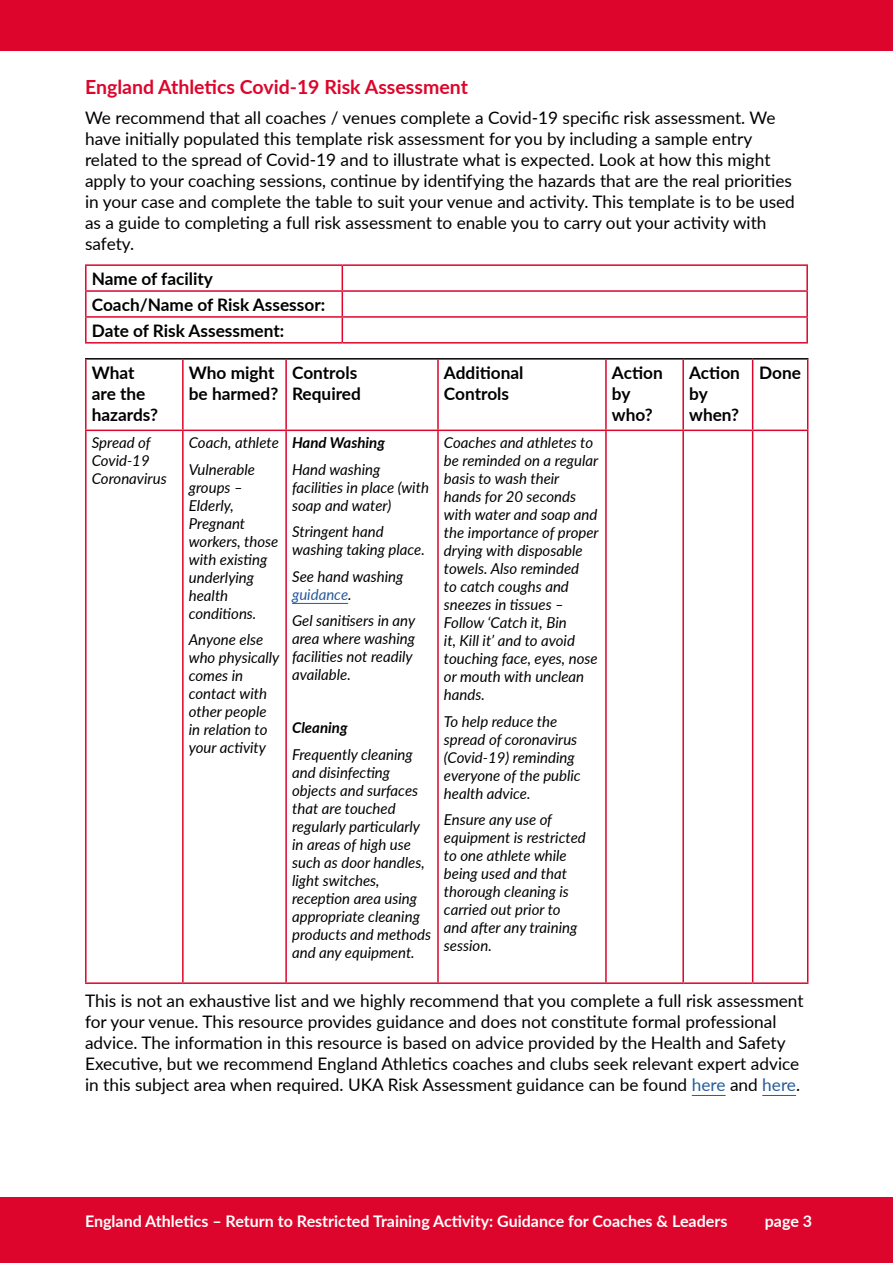
<style>
.page{position:relative;width:893px;height:1263px;background:#fff}
.page>*{position:absolute;margin:0;border:0;box-sizing:border-box;transform-origin:0 0}
.smaller-subhead_copy{font:700 19.5px "Lato";color:#dd052b}
.main-text{font:17.25px/21px "Lato";color:#000}
.main-text-2{font:700 17.25px/21px "Lato";color:#000}
.t1{font:700 16.05px "Lato";color:#fff}
.main-text-3{font:italic 15px/18px "Lato";color:#000}
.main-text-4{font:italic 700 15px "Lato";color:#000}
.s1{color:#275b9b}
</style>
<div class="page">
<div style="left:0;top:1197px;width:893px;height:66px;background:#dd052b"></div>
<div style="left:0;top:0;width:893px;height:51px;background:#dd052b"></div>
<hr style="left:692px;top:1095px;width:34px;height:1px;background:#275b9b">
<hr style="left:762px;top:1095px;width:34px;height:1px;background:#275b9b">
<hr style="left:85px;top:264px;width:257px;height:2px;background:#dd052b">
<hr style="left:85px;top:266px;width:2px;height:24px;background:#dd052b">
<hr style="left:342px;top:264px;width:466px;height:2px;background:#dd052b">
<hr style="left:806px;top:266px;width:2px;height:24px;background:#dd052b">
<hr style="left:85px;top:290px;width:257px;height:2px;background:#dd052b">
<hr style="left:85px;top:292px;width:2px;height:24px;background:#dd052b">
<hr style="left:342px;top:290px;width:466px;height:2px;background:#dd052b">
<hr style="left:806px;top:292px;width:2px;height:24px;background:#dd052b">
<hr style="left:85px;top:316px;width:257px;height:2px;background:#dd052b">
<hr style="left:85px;top:318px;width:2px;height:24px;background:#dd052b">
<hr style="left:342px;top:316px;width:466px;height:2px;background:#dd052b">
<svg style="left:342px;top:266px;width:1px;height:76px"></svg>
<hr style="left:806px;top:318px;width:2px;height:24px;background:#dd052b">
<hr style="left:85px;top:342px;width:257px;height:2px;background:#dd052b">
<hr style="left:342px;top:342px;width:466px;height:2px;background:#dd052b">
<hr style="left:85px;top:358px;width:98px;height:2px;background:#000">
<hr style="left:183px;top:358px;width:103px;height:2px;background:#000">
<hr style="left:286px;top:358px;width:152px;height:2px;background:#000">
<hr style="left:438px;top:358px;width:168px;height:2px;background:#000">
<hr style="left:606px;top:358px;width:77px;height:2px;background:#000">
<hr style="left:683px;top:358px;width:70px;height:2px;background:#000">
<hr style="left:753px;top:358px;width:55px;height:2px;background:#000">
<hr style="left:85px;top:360px;width:2px;height:70px;background:#dd052b">
<hr style="left:182px;top:360px;width:2px;height:70px;background:#dd052b">
<hr style="left:285px;top:360px;width:2px;height:70px;background:#dd052b">
<hr style="left:437px;top:360px;width:2px;height:70px;background:#dd052b">
<hr style="left:605px;top:360px;width:2px;height:70px;background:#dd052b">
<hr style="left:682px;top:360px;width:2px;height:70px;background:#dd052b">
<hr style="left:752px;top:360px;width:1px;height:70px;background:#dd052b">
<hr style="left:807px;top:360px;width:1px;height:70px;background:#dd052b">
<hr style="left:85px;top:430px;width:98px;height:1px;background:#dd052b">
<hr style="left:85px;top:431px;width:2px;height:551px;background:#dd052b">
<hr style="left:183px;top:430px;width:103px;height:1px;background:#dd052b">
<hr style="left:182px;top:431px;width:2px;height:551px;background:#dd052b">
<hr style="left:286px;top:430px;width:152px;height:1px;background:#dd052b">
<hr style="left:285px;top:431px;width:2px;height:551px;background:#dd052b">
<hr style="left:438px;top:430px;width:168px;height:1px;background:#dd052b">
<hr style="left:437px;top:431px;width:2px;height:551px;background:#dd052b">
<hr style="left:606px;top:430px;width:77px;height:1px;background:#dd052b">
<hr style="left:605px;top:431px;width:2px;height:551px;background:#dd052b">
<hr style="left:683px;top:430px;width:70px;height:1px;background:#dd052b">
<hr style="left:682px;top:431px;width:2px;height:551px;background:#dd052b">
<hr style="left:753px;top:430px;width:55px;height:1px;background:#dd052b">
<hr style="left:752px;top:431px;width:1px;height:551px;background:#dd052b">
<hr style="left:807px;top:431px;width:1px;height:551px;background:#dd052b">
<hr style="left:85px;top:982px;width:98px;height:2px;background:#dd052b">
<hr style="left:183px;top:982px;width:103px;height:2px;background:#dd052b">
<hr style="left:286px;top:982px;width:152px;height:2px;background:#dd052b">
<hr style="left:438px;top:982px;width:168px;height:2px;background:#dd052b">
<hr style="left:606px;top:982px;width:77px;height:2px;background:#dd052b">
<hr style="left:683px;top:982px;width:70px;height:2px;background:#dd052b">
<hr style="left:753px;top:982px;width:55px;height:2px;background:#dd052b">
<hr style="left:292px;top:603px;width:56px;height:1px;background:#275b9b">
<p class="smaller-subhead_copy" style="left:85px;top:73px;width:384px">England Athletics Covid-19 Risk Assessment</p>
<p class="main-text" style="left:85px;top:106px;width:711px">We recommend that all coaches / venues complete a Covid-19 specific risk assessment. We have initially populated this template risk assessment for you by including a sample entry related to the spread of Covid-19 and to illustrate what is expected. Look at how this might apply to your coaching sessions, continue by identifying the hazards that are the real priorities in your case and complete the table to suit your venue and activity. This template is to be used as a guide to completing a full risk assessment to enable you to carry out your activity with safety.</p>
<p class="main-text-2" style="left:92px;top:267px;width:123px">Name of facility</p>
<p class="main-text-2" style="left:92px;top:293px;width:235px">Coach/Name of Risk Assessor:</p>
<p class="main-text-2" style="left:92px;top:319px;width:194px">Date of Risk Assessment:</p>
<p class="main-text-2" style="left:92px;top:361px;width:68px">What are the hazards?</p>
<p class="main-text-2" style="left:189px;top:361px;width:91px">Who might be harmed?</p>
<p class="main-text-2" style="left:292px;top:361px;width:70px">Controls<br>Required</p>
<p class="main-text-2" style="left:444px;top:361px;width:81px">Additional<br>Controls</p>
<p class="main-text-2" style="left:612px;top:361px;width:52px">Action by who?</p>
<p class="main-text-2" style="left:689px;top:361px;width:52px">Action by when?</p>
<p class="main-text-2" style="left:759px;top:361px;width:43px">Done</p>
<p class="main-text-3" style="left:92px;top:433px;width:76px">Spread of<br>Covid-19<br>Coronavirus</p>
<p class="main-text-3" style="left:189px;top:433px;width:91px">Coach, athlete</p>
<p class="main-text-4" style="left:292px;top:432px;width:94px">Hand Washing</p>
<p class="main-text-3" style="left:292px;top:460px;width:138px">Hand washing facilities in place (with soap and water)</p>
<p class="main-text-3" style="left:292px;top:522px;width:134px">Stringent hand washing taking place.</p>
<p class="main-text-3" style="left:292px;top:567px;width:113px">See hand washing <span class="s1">guidance</span>.</p>
<p class="main-text-3" style="left:292px;top:611px;width:125px">Gel sanitisers in any area where washing facilities not readily available.</p>
<p class="main-text-3" style="left:444px;top:433px;width:156px">Coaches and athletes to be reminded on a regular basis to wash their hands for 20 seconds with water and soap and the importance of proper drying with disposable towels. Also reminded<br>to catch coughs and sneezes in tissues –<br>Follow ‘Catch it, Bin<br>it, Kill it’ and to avoid touching face, eyes, nose or mouth with unclean hands.</p>
<p class="main-text-3" style="left:444px;top:712px;width:138px">To help reduce the spread of coronavirus (Covid-19) reminding everyone of the public health advice.</p>
<p class="main-text-3" style="left:444px;top:810px;width:143px">Ensure any use of equipment is restricted to one athlete while being used and that thorough cleaning is carried out prior to and after any training session.</p>
<p class="main-text-3" style="left:189px;top:460px;width:91px">Vulnerable groups –<br>Elderly,<br>Pregnant workers, those with existing underlying health conditions.</p>
<p class="main-text-3" style="left:189px;top:630px;width:92px">Anyone else who physically comes in contact with other people in relation to your activity</p>
<p class="main-text-4" style="left:292px;top:717px;width:57px">Cleaning</p>
<p class="main-text-3" style="left:292px;top:745px;width:141px">Frequently cleaning and disinfecting objects and surfaces that are touched regularly particularly in areas of high use such as door handles, light switches, reception area using appropriate cleaning products and methods and any equipment.</p>
<p class="main-text" style="left:85px;top:990px;width:720px">This is not an exhaustive list and we highly recommend that you complete a full risk assessment for your venue. This resource provides guidance and does not constitute formal professional advice. The information in this resource is based on advice provided by the Health and Safety Executive, but we recommend England Athletics coaches and clubs seek relevant expert advice in this subject area when required. UKA Risk Assessment guidance can be found <span class="s1">here</span> and <span class="s1">here</span>.</p>
<p class="t1" style="left:85px;top:1209px;width:644px">England Athletics – Return to Restricted Training Activity: Guidance for Coaches &amp; Leaders</p>
<p class="t1" style="left:765px;top:1209px;width:49px">page 3</p>
</div>
